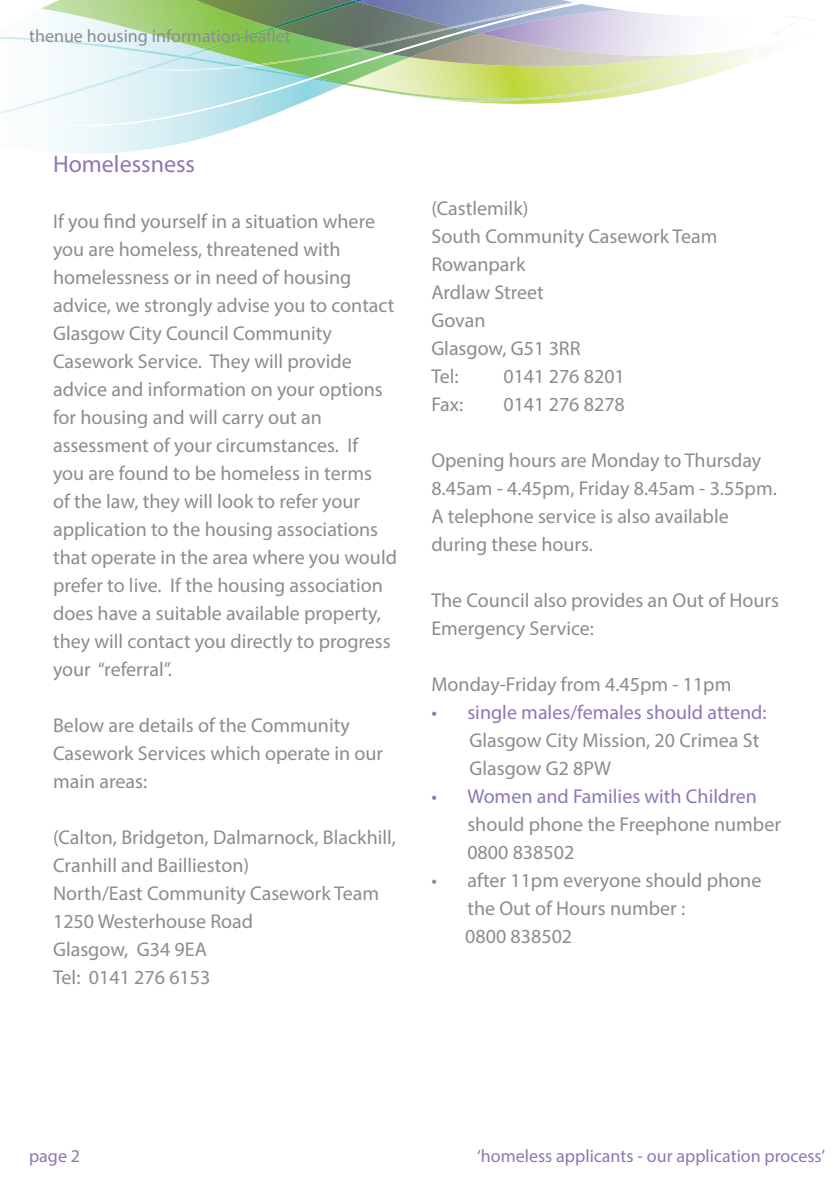
<style>
.page{position:relative;width:840px;height:1191px;background:#fff}
.page>*{position:absolute;margin:0;border:0;box-sizing:border-box;transform-origin:0 0}
.t1{font:24px "Myriad Pro";color:#8f76b5}
.t2{font:20px/28px "Myriad Pro";color:#8a8c8f}
.t3{font:20px "Myriad Pro";color:#8f76b5}
.t4{font:18px "Myriad Pro";color:#8f76b5}
.t5{font:18px "Myriad Pro";color:#8a8c8f}
.s1{color:#8f76b5}
</style>
<div class="page">
<svg style="left:52px;top:129px;width:181px;height:25px"></svg>
<svg style="left:0;top:104px;width:298px;height:25px"></svg>
<svg style="left:0;top:0;width:778px;height:104px"></svg>
<p class="t5" style="left:29px;top:25px;width:263px">thenue housing information leaflet</p>
<p class="t1" style="left:53px;top:149px;width:143px">Homelessness</p>
<p class="t2" style="left:53px;top:207px;width:345px">If you find yourself in a situation where you are homeless, threatened with homelessness or in need of housing advice, we strongly advise you to contact Glasgow City Council Community Casework Service. They will provide advice and information on your options for housing and will carry out an assessment of your circumstances. If<br>you are found to be homeless in terms<br>of the law, they will look to refer your application to the housing associations that operate in the area where you would prefer to live. If the housing association does have a suitable available property, they will contact you directly to progress your “referral”.</p>
<p class="t2" style="left:53px;top:711px;width:331px">Below are details of the Community<br>Casework Services which operate in our main areas:</p>
<p class="t2" style="left:53px;top:823px;width:344px">(Calton, Bridgeton, Dalmarnock, Blackhill,<br>Cranhill and Baillieston)</p>
<p class="t2" style="left:53px;top:879px;width:327px">North/East Community Casework Team</p>
<p class="t2" style="left:53px;top:907px;width:201px">1250 Westerhouse Road</p>
<p class="t2" style="left:53px;top:935px;width:155px">Glasgow, G34 9EA</p>
<p class="t2" style="left:53px;top:963px;width:159px">Tel: 0141 276 6153</p>
<p class="t2" style="left:431px;top:194px;width:98px">(Castlemilk)</p>
<p class="t2" style="left:431px;top:222px;width:287px">South Community Casework Team</p>
<p class="t2" style="left:431px;top:250px;width:96px">Rowanpark</p>
<p class="t2" style="left:431px;top:278px;width:114px">Ardlaw Street</p>
<p class="t2" style="left:431px;top:306px;width:56px">Govan</p>
<p class="t2" style="left:431px;top:334px;width:150px">Glasgow, G51 3RR</p>
<p class="t2" style="left:431px;top:362px;width:29px">Tel:</p>
<p class="t2" style="left:503px;top:362px;width:123px">0141 276 8201</p>
<p class="t2" style="left:431px;top:390px;width:33px">Fax:</p>
<p class="t2" style="left:503px;top:390px;width:123px">0141 276 8278</p>
<p class="t2" style="left:431px;top:446px;width:347px">Opening hours are Monday to Thursday 8.45am - 4.45pm, Friday 8.45am - 3.55pm.<br>A telephone service is also available during these hours.</p>
<p class="t2" style="left:431px;top:586px;width:349px">The Council also provides an Out of Hours<br>Emergency Service:</p>
<p class="t2" style="left:431px;top:670px;width:301px">Monday-Friday from 4.45pm - 11pm</p>
<p class="t3" style="left:431px;top:700px;width:336px">• single males/females should attend:</p>
<p class="t2" style="left:469px;top:726px;width:291px">Glasgow City Mission, 20 Crimea St</p>
<p class="t2" style="left:469px;top:754px;width:143px">Glasgow G2 8PW</p>
<p class="t2" style="left:467px;top:782px;width:315px;text-indent:-36px"><span class="s1">• Women and Families with Children </span>should phone the Freephone number<br>0800 838502</p>
<p class="t2" style="left:467px;top:866px;width:295px;text-indent:-36px">• after 11pm everyone should phone the Out of Hours number :</p>
<p class="t2" style="left:465px;top:922px;width:108px">0800 838502</p>
<p class="t4" style="left:29px;top:1144px;width:53px">page 2</p>
<p class="t4" style="left:477px;top:1144px;width:349px">‘homeless applicants - our application process’</p>
</div>
